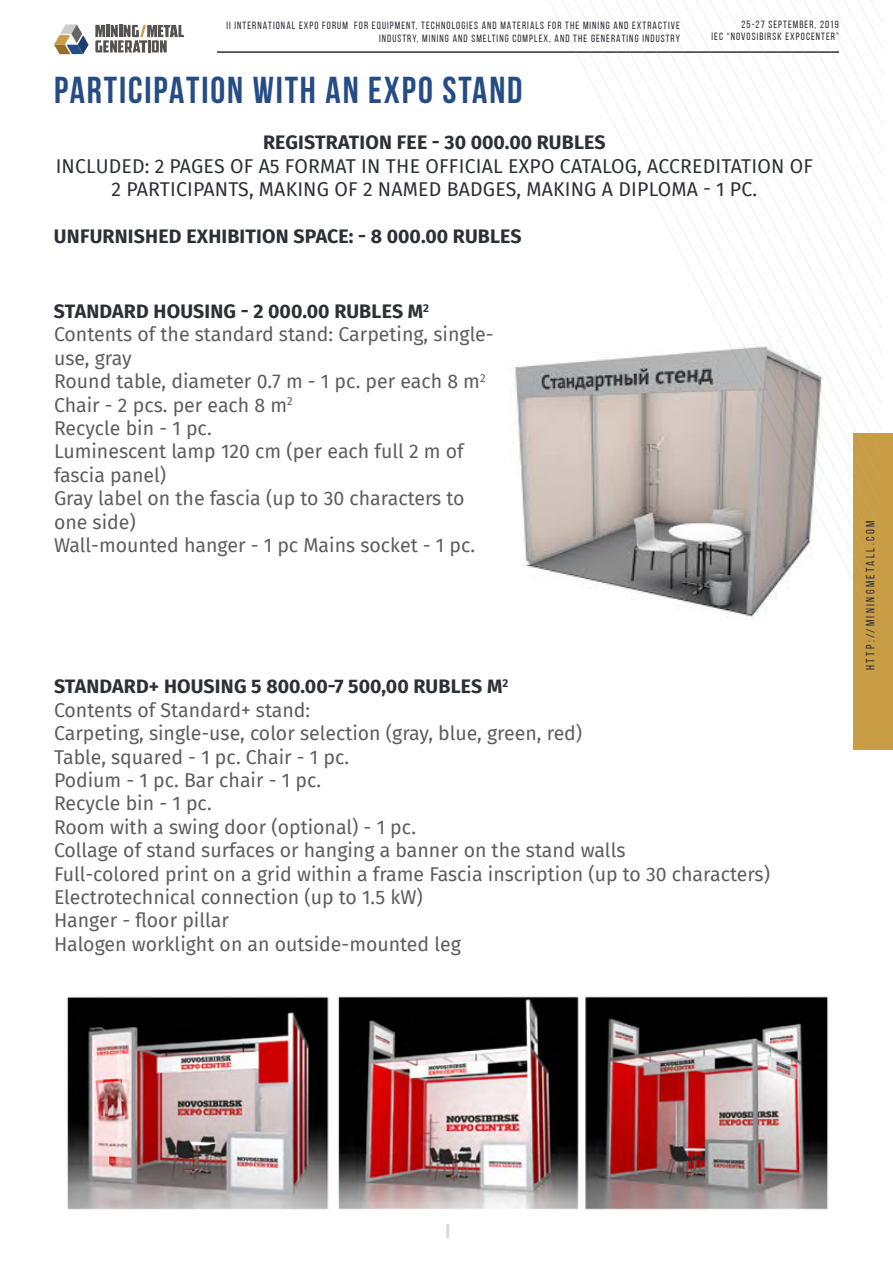
<style>
.page{position:relative;width:893px;height:1263px;background:#fff}
.page>*{position:absolute;margin:0;border:0;box-sizing:border-box;transform-origin:0 0}
.t1{font:700 37.5px "Bebas Neue";letter-spacing:.05em;color:#254c84}
.t2{font:700 27px "Bebas Neue";color:#d9d9d9}
.t3{font:19.5px/23.4px "Fira Sans";color:#5e5d5d}
.t4{font:19.5px/23.4px "Fira Sans";letter-spacing:.01em;color:#2c3037;text-align:center}
.t5{font:700 19.5px "Fira Sans";letter-spacing:.01em;color:#2c3037}
.t6{font:12px "Bebas Neue";letter-spacing:.2em;color:#2c3037}
.t7{font:10.5px/12.6px "Bebas Neue";letter-spacing:.1em;color:#2c3037;text-align:right}
.s1{font-weight:700;color:#2c3037}
</style>
<div class="page">
<div style="left:854px;top:434px;width:39px;height:316px;background:#c89d45"></div>
<hr style="left:217px;top:51px;width:622px;height:2px;background:#2c3037">
<svg style="left:668px;top:0;width:214px;height:406px"></svg>
<svg style="left:682px;top:0;width:200px;height:381px"></svg>
<svg style="left:695px;top:0;width:187px;height:355px"></svg>
<svg style="left:708px;top:0;width:174px;height:330px"></svg>
<svg style="left:722px;top:0;width:160px;height:305px"></svg>
<svg style="left:735px;top:0;width:148px;height:279px"></svg>
<svg style="left:95px;top:25px;width:89px;height:28px"></svg>
<svg style="left:54px;top:24px;width:35px;height:30px"></svg>
<img style="left:67px;top:996px;width:762px;height:214px">
<img style="left:514px;top:340px;width:309px;height:280px">
<p class="t7" style="left:712px;top:18px;width:129px">25-27 SEPTEMBER, 2019<br>IEC “NOVOSIBIRSK EXPOCENTER”</p>
<p class="t7" style="left:226px;top:19px;width:455px">II INTERNATIONAL EXPO FORUM FOR EQUIPMENT, TECHNOLOGIES AND MATERIALS FOR THE MINING AND EXTRACTIVE<br>INDUSTRY, MINING AND SMELTING COMPLEX, AND THE GENERATING INDUSTRY</p>
<h1 class="t1" style="left:54px;top:69px;width:470px">PARTICIPATION WITH AN EXPO STAND</h1>
<p class="t5" style="left:263px;top:126px;width:344px">REGISTRATION FEE - 30 000.00 RUBLES</p>
<p class="t4" style="left:56px;top:154px;width:759px">INCLUDED: 2 PAGES OF A5 FORMAT IN THE OFFICIAL EXPO CATALOG, ACCREDITATION OF<br>2 PARTICIPANTS, MAKING OF 2 NAMED BADGES, MAKING A DIPLOMA - 1 PC.</p>
<p class="t5" style="left:54px;top:220px;width:469px">UNFURNISHED EXHIBITION SPACE: - 8 000.00 RUBLES</p>
<p class="t3" style="left:54px;top:299px;width:441px"><span class="s1">STANDARD HOUSING - 2 000.00 RUBLES M</span><sup>2<br></sup>Contents of the standard stand: Carpeting, single&shy;use, gray<br>Round table, diameter 0.7 m - 1 pc. per each 8 m<sup>2<br></sup>Chair - 2 pcs. per each 8 m<sup>2<br></sup>Recycle bin - 1 pc.<br>Luminescent lamp 120 cm (per each full 2 m of fascia panel)<br>Gray label on the fascia (up to 30 characters to one side)<br>Wall-mounted hanger - 1 pc Mains socket - 1 pc.</p>
<p class="t3" style="left:54px;top:674px;width:717px"><span class="s1">STANDARD+ HOUSING 5 800.00-7 500,00 RUBLES M</span><sup>2<br></sup>Contents of Standard+ stand:<br>Carpeting, single-use, color selection (gray, blue, green, red)<br>Table, squared - 1 pc. Chair - 1 pc.<br>Podium - 1 pc. Bar chair - 1 pc.<br>Recycle bin - 1 pc.<br>Room with a swing door (optional) - 1 pc.<br>Collage of stand surfaces or hanging a banner on the stand walls<br>Full-colored print on a grid within a frame Fascia inscription (up to 30 characters)<br>Electrotechnical connection (up to 1.5 kW)<br>Hanger - floor pillar<br>Halogen worklight on an outside-mounted leg</p>
<p class="t6" style="left:864px;top:670px;width:150px;rotate:-90deg">http://miningmetall.com</p>
<h2 class="t2" style="left:441px;top:1213px;width:12px">1</h2>
</div>
